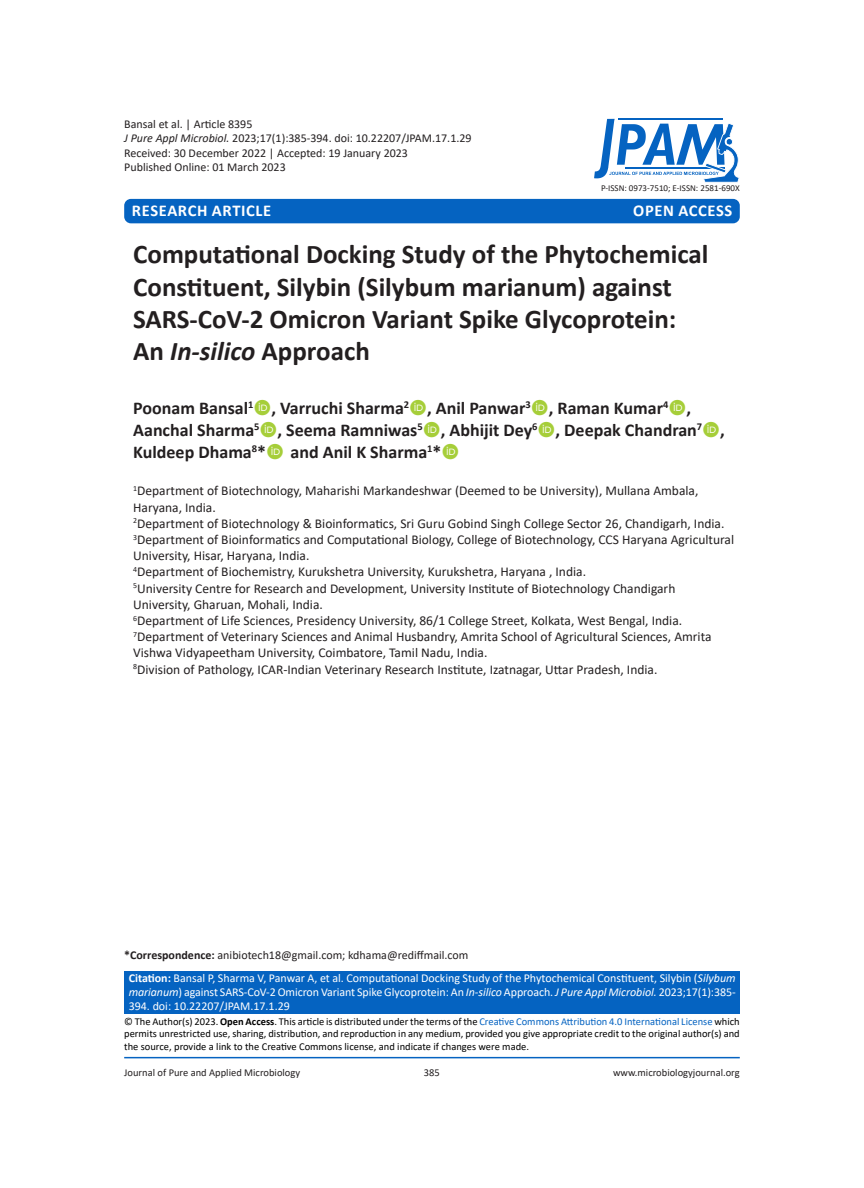
<style>
.page{position:relative;width:864px;height:1188px;background:#fff}
.page>*{position:absolute;margin:0;border:0;box-sizing:border-box;transform-origin:0 0}
.JPAM_Heading{font:700 27px/32.4px "Calibri";color:#231f20}
.JPAM_Author_Name{font:700 18px "Calibri";color:#231f20}
.t1{font:700 16.5px "Calibri";letter-spacing:.04em;color:#fff}
.JPAM_Adds___Keys{font:13.5px/16.2px "Calibri";color:#231f20}
.JPAM_Body_text{font:12px/14.4px "Calibri";letter-spacing:-.005em;color:#fff;text-align:justify}
.JPAM_Body_text-2{font:12px "Calibri";color:#231f20}
.Body_text{font:10.5px/12.6px "Calibri";color:#000;text-align:justify}
.t2{font:10.5px "Calibri";color:#231f20}
.t3{font:9px "Calibri";color:#231f20}
.s1{font-style:italic}
.s2{font-weight:700}
.s3{color:#0563c1}
</style>
<div class="page">
<div style="left:124px;top:971px;width:616px;height:43px;background:#0563c1"></div>
<hr style="left:124px;top:1057px;width:616px;height:1px;background:#0563c1">
<div style="left:124px;top:199px;width:616px;height:24px;background:#0563c1;border-radius:7px"></div>
<svg style="left:594px;top:119px;width:145px;height:64px"></svg>
<p class="JPAM_Body_text-2" style="left:124px;top:115px;width:130px">Bansal et al. | Article 8395</p>
<p class="JPAM_Body_text-2" style="left:124px;top:130px;width:349px"><span class="s1">J Pure Appl Microbiol.</span> 2023;17(1):385-394. doi: 10.22207/JPAM.17.1.29</p>
<p class="JPAM_Body_text-2" style="left:124px;top:144px;width:285px">Received: 30 December 2022 | Accepted: 19 January 2023</p>
<p class="JPAM_Body_text-2" style="left:124px;top:159px;width:163px">Published Online: 01 March 2023</p>
<p class="t1" style="left:132px;top:198px;width:141px">RESEARCH ARTICLE</p>
<p class="t1" style="left:633px;top:198px;width:101px">OPEN ACCESS</p>
<p class="t3" style="left:601px;top:182px;width:140px">P-ISSN: 0973-7510; E-ISSN: 2581-690X</p>
<p class="JPAM_Heading" style="left:133px;top:238px;width:577px">Computational Docking Study of the Phytochemical Constituent, Silybin (Silybum marianum) against SARS-CoV-2 Omicron Variant Spike Glycoprotein:<br>An <span class="s1">In-silico</span> Approach</p>
<p class="JPAM_Author_Name" style="left:133px;top:396px;width:559px">Poonam Bansal<sup>1</sup> , Varruchi Sharma<sup>2</sup> , Anil Panwar<sup>3</sup> , Raman Kumar<sup>4</sup> ,</p>
<p class="JPAM_Author_Name" style="left:133px;top:417px;width:593px">Aanchal Sharma<sup>5</sup> , Seema Ramniwas<sup>5</sup> , Abhijit Dey<sup>6</sup> , Deepak Chandran<sup>7</sup> ,</p>
<p class="JPAM_Author_Name" style="left:133px;top:439px;width:134px">Kuldeep Dhama<sup>8</sup>*</p>
<p class="JPAM_Author_Name" style="left:291px;top:439px;width:152px">and Anil K Sharma<sup>1</sup>*</p>
<p class="JPAM_Adds___Keys" style="left:133px;top:483px;width:567px"><sup>1</sup>Department of Biotechnology, Maharishi Markandeshwar (Deemed to be University), Mullana Ambala,<br>Haryana, India.</p>
<p class="JPAM_Adds___Keys" style="left:133px;top:515px;width:593px"><sup>2</sup>Department of Biotechnology &amp; Bioinformatics, Sri Guru Gobind Singh College Sector 26, Chandigarh, India.</p>
<p class="JPAM_Adds___Keys" style="left:133px;top:531px;width:602px"><sup>3</sup>Department of Bioinformatics and Computational Biology, College of Biotechnology, CCS Haryana Agricultural<br>University, Hisar, Haryana, India.</p>
<p class="JPAM_Adds___Keys" style="left:133px;top:564px;width:454px"><sup>4</sup>Department of Biochemistry, Kurukshetra University, Kurukshetra, Haryana , India.</p>
<p class="JPAM_Adds___Keys" style="left:133px;top:580px;width:544px"><sup>5</sup>University Centre for Research and Development, University Institute of Biotechnology Chandigarh</p>
<p class="JPAM_Adds___Keys" style="left:133px;top:596px;width:191px">University, Gharuan, Mohali, India.</p>
<p class="JPAM_Adds___Keys" style="left:133px;top:612px;width:551px"><sup>6</sup>Department of Life Sciences, Presidency University, 86/1 College Street, Kolkata, West Bengal, India.</p>
<p class="JPAM_Adds___Keys" style="left:133px;top:628px;width:580px"><sup>7</sup>Department of Veterinary Sciences and Animal Husbandry, Amrita School of Agricultural Sciences, Amrita<br>Vishwa Vidyapeetham University, Coimbatore, Tamil Nadu, India.</p>
<p class="JPAM_Adds___Keys" style="left:133px;top:661px;width:526px"><sup>8</sup>Division of Pathology, ICAR-Indian Veterinary Research Institute, Izatnagar, Uttar Pradesh, India.</p>
<p class="JPAM_Body_text-2" style="left:124px;top:947px;width:346px"><span class="s2">*Correspondence:</span> anibiotech18@gmail.com; kdhama@rediffmail.com</p>
<p class="JPAM_Body_text" style="left:129px;top:970px;width:609px"><span class="s2">Citation:</span> Bansal P, Sharma V, Panwar A, et al. Computational Docking Study of the Phytochemical Constituent, Silybin (<span class="s1">Silybum marianum</span>) against SARS-CoV-2 Omicron Variant Spike Glycoprotein: An <span class="s1">In-silico</span> Approach. <span class="s1">J Pure Appl Microbiol.</span> 2023;17(1):385- 394. doi: 10.22207/JPAM.17.1.29</p>
<p class="Body_text" style="left:124px;top:1015px;width:617px">© The Author(s) 2023. <span class="s2">Open Access</span>. This article is distributed under the terms of the <span class="s3">Creative Commons Attribution 4.0 International License</span> which permits unrestricted use, sharing, distribution, and reproduction in any medium, provided you give appropriate credit to the original author(s) and the source, provide a link to the Creative Commons license, and indicate if changes were made.</p>
<p class="t2" style="left:124px;top:1065px;width:177px">Journal of Pure and Applied Microbiology</p>
<p class="t2" style="left:424px;top:1065px;width:17px">385</p>
<p class="t2" style="left:613px;top:1065px;width:128px">www.microbiologyjournal.org</p>
</div>
